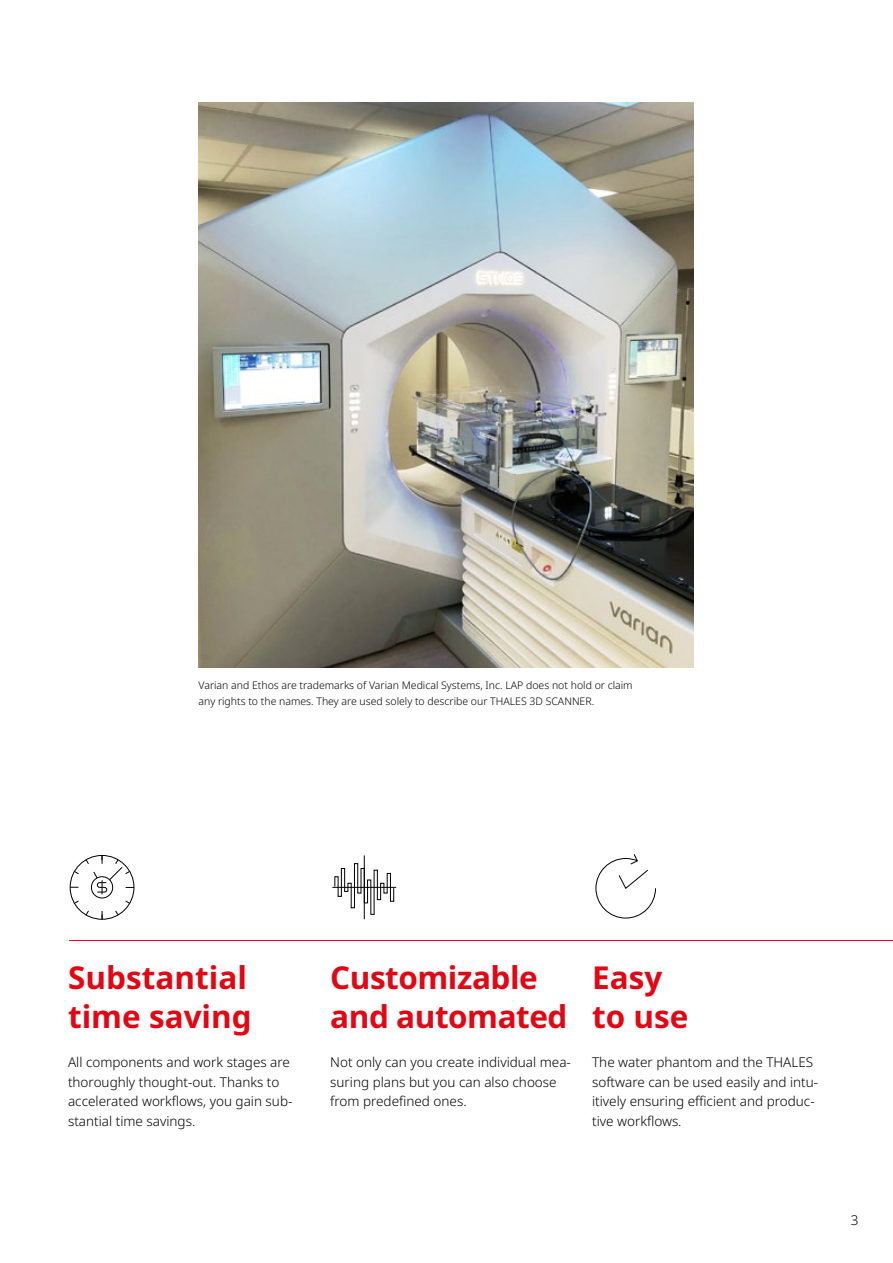
<style>
.page{position:relative;width:893px;height:1263px;background:#fff}
.page>*{position:absolute;margin:0;border:0;box-sizing:border-box;transform-origin:0 0}
.t1{font:700 31.5px/39px "Noto Sans";color:#e30613}
.t2{font:300 13.5px/19.5px "Noto Sans";color:#000}
.t3{font:300 10.5px/16.5px "Noto Sans";color:#000}
</style>
<div class="page">
<svg style="left:115px;top:910px;width:4px;height:5px"></svg>
<svg style="left:125px;top:900px;width:5px;height:4px"></svg>
<svg style="left:74px;top:900px;width:5px;height:4px"></svg>
<div style="left:91px;top:876px;width:22px;height:22px;border:1px solid #000;border-radius:50%"></div>
<svg style="left:86px;top:855px;width:48px;height:39px"></svg>
<svg style="left:596px;top:854px;width:60px;height:64px"></svg>
<hr style="left:364px;top:855px;width:1px;height:64px;background:#000">
<hr style="left:332px;top:887px;width:64px;height:1px;background:#000">
<svg style="left:334px;top:863px;width:60px;height:52px"></svg>
<hr style="left:69px;top:940px;width:824px;height:1px;background:#e30613">
<img style="left:198px;top:102px;width:495px;height:565px">
<p class="t3" style="left:198px;top:677px;width:436px">Varian and Ethos are trademarks of Varian Medical Systems, Inc. LAP does not hold or claim any rights to the names. They are used solely to describe our THALES 3D SCANNER.</p>
<h1 class="t1" style="left:68px;top:959px;width:185px">Substantial time saving</h1>
<p class="t2" style="left:68px;top:1053px;width:226px">All components and work stages are thoroughly thought-out. Thanks to accelerated workflows, you gain sub&shy;stantial time savings.</p>
<h1 class="t1" style="left:330px;top:959px;width:239px">Customizable and automated</h1>
<p class="t2" style="left:330px;top:1053px;width:242px">Not only can you create individual mea&shy;suring plans but you can also choose from predefined ones.</p>
<h1 class="t1" style="left:592px;top:959px;width:98px">Easy to use</h1>
<p class="t2" style="left:592px;top:1053px;width:228px">The water phantom and the THALES software can be used easily and intu&shy;itively ensuring efficient and produc&shy;tive workflows.</p>
<p class="t2" style="left:851px;top:1211px;width:9px">3</p>
</div>
